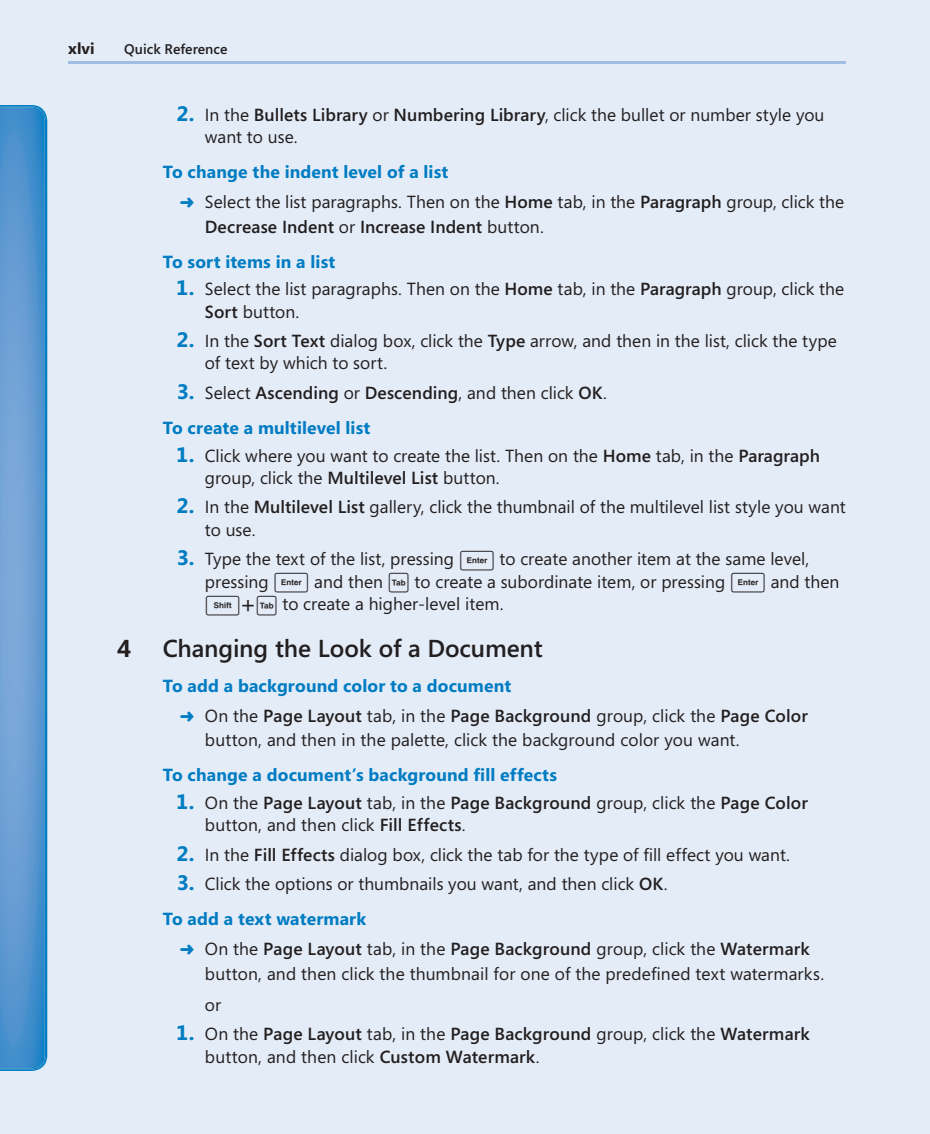
<style>
.page{position:relative;width:930px;height:1134px;background:#fff}
.page>*{position:absolute;margin:0;border:0;box-sizing:border-box;transform-origin:0 0}
.t1{font:600 24.5px "Segoe";letter-spacing:-.005em;color:#231f20}
.t2{font:700 24.5px "Segoe";color:#231f20}
.t3{font:17.5px/22.4px "Segoe";color:#231f20}
.t4{font:600 17.5px/35px "Segoe";letter-spacing:.01em;color:#231f20}
.t5{font:700 17.5px/35px "Segoe";letter-spacing:.01em;color:#007cc2}
.t6{font:700 15.75px "Segoe";color:#231f20}
.t7{font:600 14px "Segoe";color:#231f20}
.s1{font-weight:700;font-size:21px;color:#007cc2}
.s2{font-weight:600}
.s3{font-weight:700;color:#007cc2}
.s4{color:#007cc2}
.s5{font-weight:400}
.s6{font-size:21px}
.s7{font-weight:400;color:#231f20}
.s8{font-weight:600;color:#231f20}
.s9{font-family:"MSP Keys";font-size:24.5px}
</style>
<div class="page">
<div style="left:0;top:0;width:929px;height:1134px;background:#e4ecf7"></div>
<hr style="left:68px;top:62px;width:777px;height:2px;background:#a0bde2">
<svg style="left:0;top:105px;width:47px;height:966px"></svg>
<img style="left:0;top:106px;width:46px;height:964px">
<p class="t6" style="left:68px;top:39px;width:28px">xlvi</p>
<p class="t7" style="left:124px;top:41px;width:105px">Quick Reference</p>
<p class="t3" style="left:205px;top:104px;width:621px;text-indent:-29px"><span class="s1">2.</span> In the <span class="s2">Bullets Library</span> or <span class="s2">Numbering Library</span>, click the bullet or number style you want to use.</p>
<p class="t3" style="left:180px;top:157px;width:665px;line-height:29.8px;text-indent:-17px"><span class="s3">To change the indent level of a list<br></span><span class="s4">➜</span> Select the list paragraphs. Then on the <span class="s2">Home</span> tab, in the <span class="s2">Paragraph</span> group, click the</p>
<p class="t4" style="left:163px;top:209px;width:382px;text-indent:42px">Decrease Indent <span class="s5">or</span> Increase Indent <span class="s5">button.<br></span><span class="s3">To sort items in a list</span></p>
<p class="t3" style="left:205px;top:278px;width:640px;text-indent:-29px"><span class="s1">1.</span> Select the list paragraphs. Then on the <span class="s2">Home</span> tab, in the <span class="s2">Paragraph</span> group, click the<br><span class="s2">Sort</span> button.</p>
<p class="t3" style="left:205px;top:330px;width:633px;text-indent:-29px"><span class="s1">2.</span> In the <span class="s2">Sort Text</span> dialog box, click the <span class="s2">Type</span> arrow, and then in the list, click the type of text by which to sort.</p>
<p class="t5" style="left:163px;top:375px;width:445px;text-indent:14px"><span class="s6">3.</span> <span class="s7">Select</span> <span class="s8">Ascending</span> <span class="s7">or</span> <span class="s8">Descending</span><span class="s7">, and then click</span> <span class="s8">OK</span><span class="s7">.<br></span>To create a multilevel list</p>
<p class="t3" style="left:205px;top:444px;width:616px;text-indent:-29px"><span class="s1">1.</span> Click where you want to create the list. Then on the <span class="s2">Home</span> tab, in the <span class="s2">Paragraph </span>group, click the <span class="s2">Multilevel List</span> button.</p>
<p class="t3" style="left:205px;top:496px;width:642px;text-indent:-29px"><span class="s1">2.</span> In the <span class="s2">Multilevel List</span> gallery, click the thumbnail of the multilevel list style you want to use.</p>
<p class="t3" style="left:205px;top:548px;width:636px;text-indent:-28px"><span class="s1">3.</span> Type the text of the list, pressing <span class="s9">F</span> to create another item at the same level, pressing <span class="s9">F</span> and then <span class="s9">D</span> to create a subordinate item, or pressing <span class="s9">F</span> and then<br><span class="s9">G+D</span> to create a higher-level item.</p>
<h1 class="t2" style="left:117px;top:635px;width:16px">4</h1>
<h1 class="t1" style="left:163px;top:635px;width:381px">Changing the Look of a Document</h1>
<p class="t4" style="left:180px;top:671px;width:629px;line-height:29.8px;text-indent:-17px"><span class="s3">To add a background color to a document<br></span><span class="s4">➜</span> <span class="s5">On the</span> Page Layout <span class="s5">tab, in the</span> Page Background <span class="s5">group, click the</span> Page Color</p>
<p class="t3" style="left:205px;top:729px;width:536px">button, and then in the palette, click the background color you want.</p>
<p class="t5" style="left:163px;top:758px;width:395px">To change a document’s background fill effects</p>
<p class="t3" style="left:205px;top:792px;width:604px;text-indent:-29px"><span class="s1">1.</span> On the <span class="s2">Page Layout</span> tab, in the <span class="s2">Page Background</span> group, click the <span class="s2">Page Color </span>button, and then click <span class="s2">Fill Effects</span>.</p>
<p class="t3" style="left:176px;top:844px;width:615px"><span class="s1">2.</span> In the <span class="s2">Fill Effects</span> dialog box, click the tab for the type of fill effect you want.</p>
<p class="t3" style="left:163px;top:867px;width:506px;line-height:35px;text-indent:14px"><span class="s1">3.</span> Click the options or thumbnails you want, and then click <span class="s2">OK</span>.<br><span class="s3">To add a text watermark</span></p>
<p class="t3" style="left:205px;top:937px;width:620px;line-height:24.5px;text-indent:-25px"><span class="s4">➜</span> On the <span class="s2">Page Layout</span> tab, in the <span class="s2">Page Background</span> group, click the <span class="s2">Watermark </span>button, and then click the thumbnail for one of the predefined text watermarks.</p>
<p class="t3" style="left:205px;top:994px;width:18px">or</p>
<p class="t3" style="left:205px;top:1023px;width:606px;text-indent:-29px"><span class="s1">1.</span> On the <span class="s2">Page Layout</span> tab, in the <span class="s2">Page Background</span> group, click the <span class="s2">Watermark </span>button, and then click <span class="s2">Custom Watermark</span>.</p>
</div>
